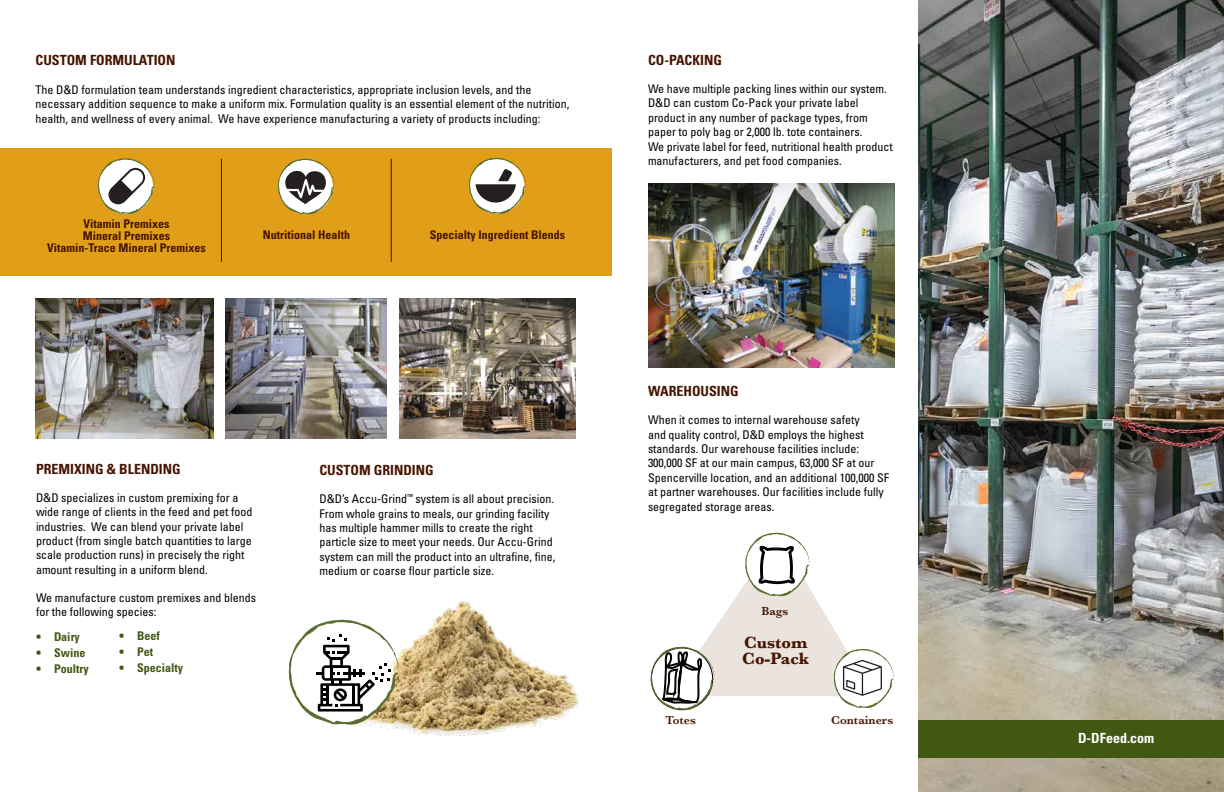
<style>
.page{position:relative;width:1224px;height:792px;background:#fff}
.page>*{position:absolute;margin:0;border:0;box-sizing:border-box;transform-origin:0 0}
.t1{font:700 17px/16px "Baskerville";color:#461500}
.t2{font:700 condensed 14px "Univers LT Std";color:#461500}
.t3{font:700 condensed 14px "Univers LT Std";color:#fff}
.t4{font:condensed 12px/14.4px "Univers LT Std";color:#000}
.t5{font:700 condensed 12px/12px "Univers LT Std";color:#461500;text-align:center}
.t6{font:700 condensed 12px "Univers LT Std";color:#415813}
.t7{font:600 12px "Baskerville";color:#461500}
</style>
<div class="page">
<div style="left:0;top:148px;width:612px;height:127px;background:#e09e19"></div>
<svg style="left:98px;top:158px;width:57px;height:56px"></svg>
<svg style="left:278px;top:158px;width:57px;height:57px"></svg>
<svg style="left:469px;top:157px;width:57px;height:57px"></svg>
<hr style="left:221px;top:159px;width:1px;height:103px;background:#461500">
<hr style="left:391px;top:159px;width:1px;height:103px;background:#461500">
<img style="left:380px;top:601px;width:199px;height:136px">
<img style="left:36px;top:299px;width:178px;height:139px">
<img style="left:226px;top:299px;width:160px;height:139px">
<img style="left:400px;top:299px;width:176px;height:139px">
<svg style="left:288px;top:619px;width:112px;height:107px"></svg>
<img style="left:918px;top:0;width:306px;height:792px">
<img style="left:649px;top:183px;width:245px;height:184px">
<svg style="left:650px;top:532px;width:245px;height:179px"></svg>
<div style="left:918px;top:720px;width:306px;height:38px;background:#415813"></div>
<p class="t2" style="left:36px;top:52px;width:141px">CUSTOM FORMULATION</p>
<p class="t4" style="left:36px;top:82px;width:535px">The D&amp;D formulation team understands ingredient characteristics, appropriate inclusion levels, and the necessary addition sequence to make a uniform mix. Formulation quality is an essential element of the nutrition, health, and wellness of every animal. We have experience manufacturing a variety of products including:</p>
<p class="t5" style="left:47px;top:218px;width:160px">Vitamin Premixes<br>Mineral Premixes<br>Vitamin-Trace Mineral Premixes</p>
<p class="t5" style="left:263px;top:229px;width:89px">Nutritional Health</p>
<p class="t5" style="left:430px;top:229px;width:137px">Specialty Ingredient Blends</p>
<p class="t2" style="left:36px;top:460px;width:146px">PREMIXING &amp; BLENDING</p>
<p class="t4" style="left:36px;top:490px;width:218px">D&amp;D specializes in custom premixing for a wide range of clients in the feed and pet food industries. We can blend your private label product (from single batch quantities to large scale production runs) in precisely the right amount resulting in a uniform blend.</p>
<p class="t4" style="left:36px;top:590px;width:222px">We manufacture custom premixes and blends for the following species:</p>
<p class="t6" style="left:36px;top:629px;width:45px">• Dairy</p>
<p class="t6" style="left:36px;top:645px;width:51px">• Swine</p>
<p class="t6" style="left:36px;top:661px;width:54px">• Poultry</p>
<p class="t6" style="left:119px;top:629px;width:42px">• Beef</p>
<p class="t6" style="left:119px;top:645px;width:36px">• Pet</p>
<p class="t6" style="left:119px;top:661px;width:66px">• Specialty</p>
<p class="t2" style="left:319px;top:462px;width:116px">CUSTOM GRINDING</p>
<p class="t4" style="left:319px;top:492px;width:237px">D&amp;D’s Accu-Grind<sup>™</sup> system is all about precision.<br>From whole grains to meals, our grinding facility has multiple hammer mills to create the right particle size to meet your needs. Our Accu-Grind system can mill the product into an ultrafine, fine, medium or coarse flour particle size.</p>
<p class="t2" style="left:648px;top:52px;width:75px">CO-PACKING</p>
<p class="t4" style="left:648px;top:81px;width:246px">We have multiple packing lines within our system.<br>D&amp;D can custom Co-Pack your private label product in any number of package types, from paper to poly bag or 2,000 lb. tote containers.<br>We private label for feed, nutritional health product manufacturers, and pet food companies.</p>
<p class="t2" style="left:648px;top:383px;width:92px">WAREHOUSING</p>
<p class="t4" style="left:648px;top:413px;width:243px">When it comes to internal warehouse safety<br>and quality control, D&amp;D employs the highest standards. Our warehouse facilities include:<br>300,000 SF at our main campus, 63,000 SF at our Spencerville location, and an additional 100,000 SF at partner warehouses. Our facilities include fully segregated storage areas.</p>
<p class="t7" style="left:762px;top:602px;width:28px">Bags</p>
<h1 class="t1" style="left:742px;top:635px;width:68px">Custom<br>Co-Pack</h1>
<p class="t7" style="left:666px;top:711px;width:32px">Totes</p>
<p class="t7" style="left:831px;top:711px;width:63px">Containers</p>
<p class="t3" style="left:1078px;top:730px;width:78px">D-DFeed.com</p>
</div>
